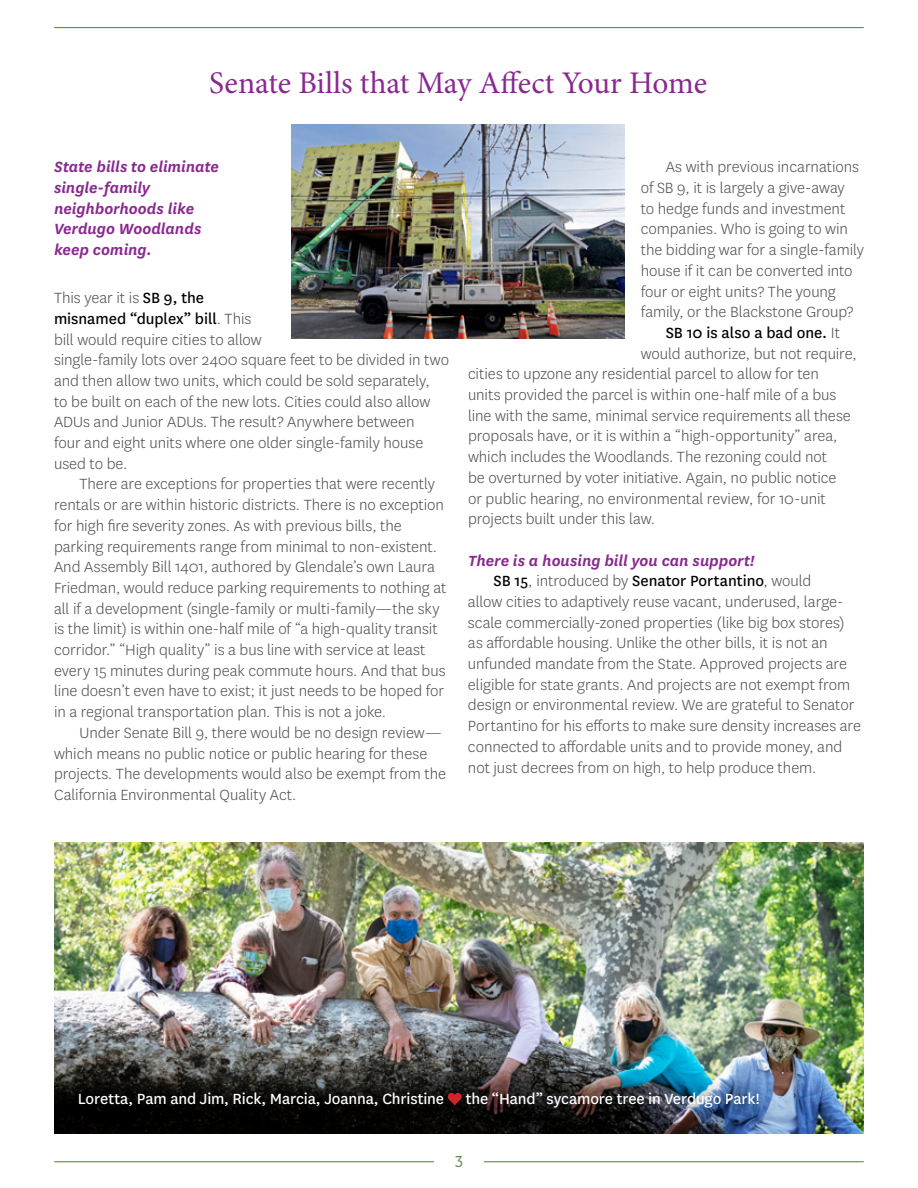
<style>
.page{position:relative;width:918px;height:1188px;background:#fff}
.page>*{position:absolute;margin:0;border:0;box-sizing:border-box;transform-origin:0 0}
.t1{font:31.5px "Minion Pro";letter-spacing:-.005em;color:#892890}
.t2{font:18px "Metric";color:#688a49}
.t3{font:300 17.25px/20.7px "National";letter-spacing:-.005em;color:#4d4d4f}
.t4{font:italic 600 17.25px/20.7px "National";letter-spacing:-.005em;color:#892890}
.t5{font:17.25px "National";letter-spacing:-.01em;color:#fff}
.t6{font:17.25px "National";color:#000}
.s1{font-weight:400;color:#000}
.s2{font-weight:300;color:#4d4d4f}
</style>
<div class="page">
<hr style="left:55px;top:1161px;width:808px;height:1px;background:#688a49">
<hr style="left:55px;top:27px;width:808px;height:1px;background:#688a49">
<div style="left:434px;top:1155px;width:50px;height:33px;background:#fff"></div>
<img style="left:54px;top:842px;width:810px;height:292px">
<img style="left:292px;top:124px;width:333px;height:215px">
<img style="left:62px;top:1075px;width:714px;height:49px">
<svg style="left:448px;top:1093px;width:14px;height:13px"></svg>
<h1 class="t1" style="left:209px;top:62px;width:499px">Senate Bills that May Affect Your Home</h1>
<p class="t4" style="left:54px;top:156px;width:166px">State bills to eliminate single-family neighborhoods like<br>Verdugo Woodlands keep coming.</p>
<p class="t3" style="left:54px;top:287px;width:397px">This year it is <span class="s1">SB 9, the<br>misnamed “duplex” bill</span>. This<br>bill would require cities to allow<br>single-family lots over 2400 square feet to be divided in two and then allow two units, which could be sold separately,<br>to be built on each of the new lots. Cities could also allow ADUs and Junior ADUs. The result? Anywhere between<br>four and eight units where one older single-family house used to be.</p>
<p class="t3" style="left:54px;top:473px;width:394px;text-indent:25px">There are exceptions for properties that were recently rentals or are within historic districts. There is no exception for high fire severity zones. As with previous bills, the parking requirements range from minimal to non-existent.<br>And Assembly Bill 1401, authored by Glendale’s own Laura Friedman, would reduce parking requirements to nothing at all if a development (single-family or multi-family—the sky is the limit) is within one-half mile of “a high-quality transit corridor.” “High quality” is a bus line with service at least every 15 minutes during peak commute hours. And that bus line doesn’t even have to exist; it just needs to be hoped for in a regional transportation plan. This is not a joke.</p>
<p class="t3" style="left:54px;top:722px;width:394px;text-indent:25px">Under Senate Bill 9, there would be no design review— which means no public notice or public hearing for these projects. The developments would also be exempt from the California Environmental Quality Act.</p>
<p class="t3" style="left:666px;top:156px;width:195px">As with previous incarnations</p>
<p class="t3" style="left:641px;top:177px;width:206px">of SB 9, it is largely a give-away</p>
<p class="t3" style="left:641px;top:198px;width:206px">to hedge funds and investment</p>
<p class="t3" style="left:641px;top:218px;width:209px">companies. Who is going to win</p>
<p class="t3" style="left:641px;top:239px;width:225px">the bidding war for a single-family</p>
<p class="t3" style="left:641px;top:260px;width:213px">house if it can be converted into</p>
<p class="t3" style="left:641px;top:280px;width:197px">four or eight units? The young</p>
<p class="t3" style="left:641px;top:301px;width:214px">family, or the Blackstone Group?</p>
<p class="t6" style="left:666px;top:321px;width:176px">SB 10 is also a bad one. <span class="s2">It</span></p>
<p class="t3" style="left:641px;top:343px;width:217px">would authorize, but not require,</p>
<p class="t3" style="left:468px;top:363px;width:352px">cities to upzone any residential parcel to allow for ten</p>
<p class="t3" style="left:468px;top:384px;width:370px">units provided the parcel is within one-half mile of a bus</p>
<p class="t3" style="left:468px;top:405px;width:384px">line with the same, minimal service requirements all these</p>
<p class="t3" style="left:468px;top:425px;width:371px">proposals have, or it is within a “high-opportunity” area,</p>
<p class="t3" style="left:468px;top:446px;width:361px">which includes the Woodlands. The rezoning could not</p>
<p class="t3" style="left:468px;top:467px;width:370px">be overturned by voter initiative. Again, no public notice</p>
<p class="t3" style="left:468px;top:487px;width:359px">or public hearing, no environmental review, for 10-unit</p>
<p class="t3" style="left:468px;top:508px;width:189px">projects built under this law.</p>
<p class="t4" style="left:468px;top:549px;width:288px">There is a housing bill you can support!</p>
<p class="t6" style="left:493px;top:569px;width:319px">SB 15<span class="s2">, introduced by</span> Senator Portantino<span class="s2">, would</span></p>
<p class="t3" style="left:468px;top:591px;width:377px">allow cities to adaptively reuse vacant, underused, large-</p>
<p class="t3" style="left:468px;top:611px;width:378px">scale commercially-zoned properties (like big box stores)</p>
<p class="t3" style="left:468px;top:632px;width:361px">as affordable housing. Unlike the other bills, it is not an</p>
<p class="t3" style="left:468px;top:653px;width:380px">unfunded mandate from the State. Approved projects are</p>
<p class="t3" style="left:468px;top:674px;width:384px">eligible for state grants. And projects are not exempt from</p>
<p class="t3" style="left:468px;top:694px;width:388px">design or environmental review. We are grateful to Senator</p>
<p class="t3" style="left:468px;top:715px;width:395px">Portantino for his efforts to make sure density increases are</p>
<p class="t3" style="left:468px;top:736px;width:376px">connected to affordable units and to provide money, and</p>
<p class="t3" style="left:468px;top:756px;width:350px">not just decrees from on high, to help produce them.</p>
<p class="t5" style="left:78px;top:1087px;width:368px">Loretta, Pam and Jim, Rick, Marcia, Joanna, Christine</p>
<p class="t5" style="left:466px;top:1087px;width:295px">the “Hand” sycamore tree in Verdugo Park!</p>
<p class="t2" style="left:455px;top:1151px;width:9px">3</p>
</div>
